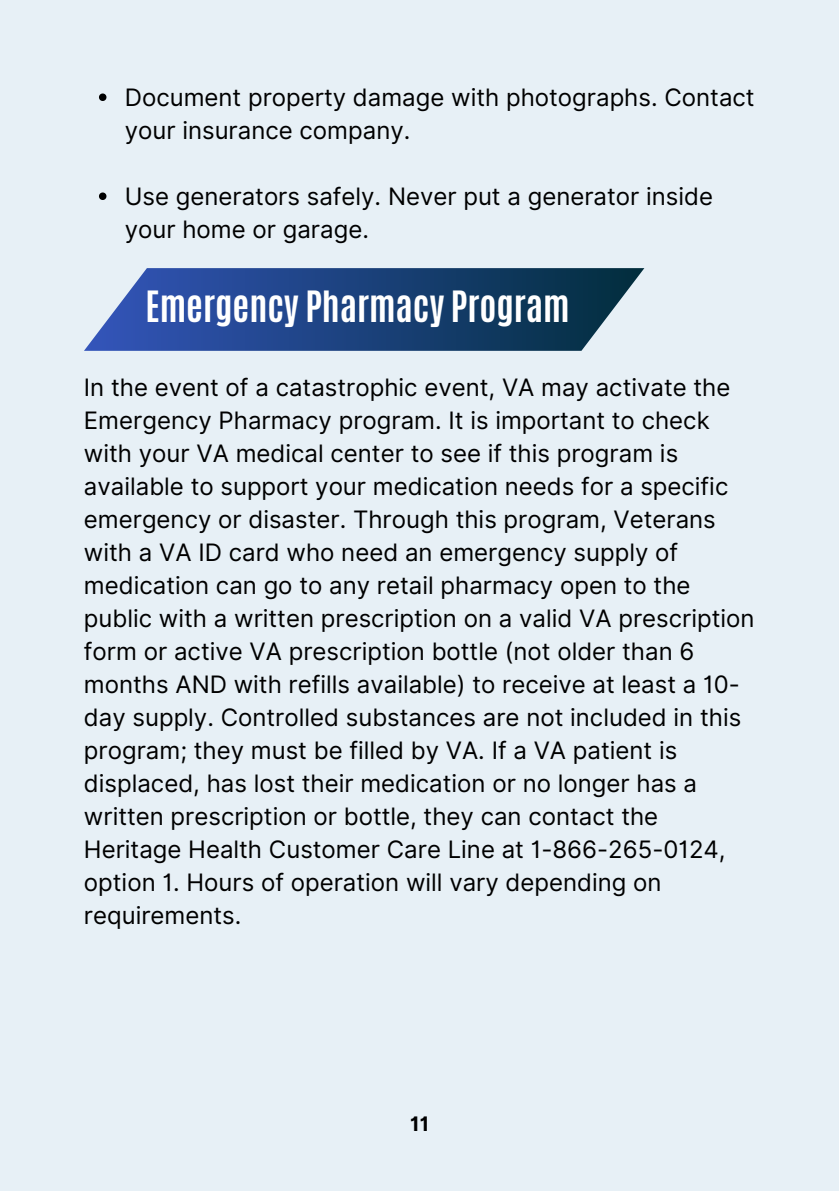
<style>
.page{position:relative;width:839px;height:1191px;background:#fff}
.page>*{position:absolute;margin:0;border:0;box-sizing:border-box;transform-origin:0 0}
.t1{font:700 36px "Antonio";color:#fff}
.t2{font:24px/33px "Inter";color:#000}
.t3{font:700 20px "Inter";color:#000}
</style>
<div class="page">
<div style="left:0;top:0;width:838px;height:1191px;background:#e7f0f6"></div>
<svg style="left:99px;top:94px;width:7px;height:7px"></svg>
<svg style="left:99px;top:193px;width:7px;height:7px"></svg>
<svg style="left:84px;top:268px;width:560px;height:83px;background:#325589"></svg>
<p class="t2" style="left:125px;top:80px;width:631px">Document property damage with photographs. Contact your insurance company.</p>
<p class="t2" style="left:125px;top:179px;width:589px">Use generators safely. Never put a generator inside your home or garage.</p>
<h1 class="t1" style="left:145px;top:281px;width:425px">Emergency Pharmacy Program</h1>
<p class="t2" style="left:84px;top:371px;width:648px">In the event of a catastrophic event, VA may activate the</p>
<p class="t2" style="left:84px;top:404px;width:672px">Emergency Pharmacy program. It is important to check with your VA medical center to see if this program is available to support your medication needs for a specific emergency or disaster. Through this program, Veterans with a VA ID card who need an emergency supply of medication can go to any retail pharmacy open to the public with a written prescription on a valid VA prescription form or active VA prescription bottle (not older than 6 months AND with refills available) to receive at least a 10- day supply. Controlled substances are not included in this program; they must be filled by VA. If a VA patient is displaced, has lost their medication or no longer has a written prescription or bottle, they can contact the Heritage Health Customer Care Line at 1-866-265-0124, option 1. Hours of operation will vary depending on requirements.</p>
<p class="t3" style="left:410px;top:1112px;width:20px">11</p>
</div>
